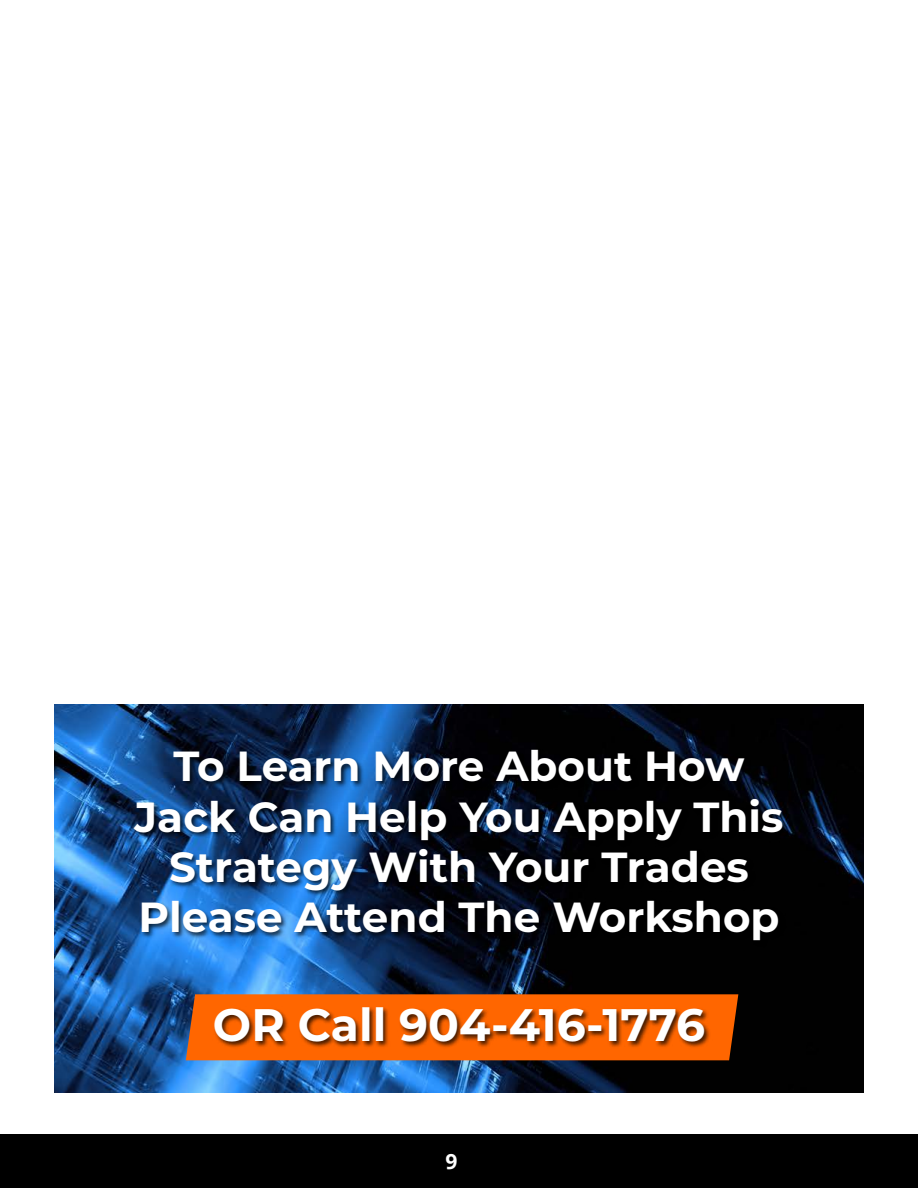
<style>
.page{position:relative;width:918px;height:1188px;background:#fff}
.page>*{position:absolute;margin:0;border:0;box-sizing:border-box;transform-origin:0 0}
.t1{font:700 45.45px "Montserrat";color:#fff}
.t2{font:700 42px/50.1px "Montserrat";color:#fff;text-align:center}
.t3{font:700 21px "Open Sans";color:#fff}
</style>
<div class="page">
<div style="left:0;top:1134px;width:918px;height:54px;background:#000"></div>
<img style="left:54px;top:704px;width:810px;height:389px">
<img style="left:127px;top:742px;width:677px;height:257px">
<svg style="left:186px;top:994px;width:552px;height:5px;background:#eb6107"></svg>
<img style="left:91px;top:999px;width:741px;height:87px">
<p class="t2" style="left:135px;top:739px;width:651px">To Learn More About How<br>Jack Can Help You Apply This<br>Strategy With Your Trades<br>Please Attend The Workshop</p>
<p class="t1" style="left:213px;top:992px;width:494px">OR Call 904-416-1776</p>
<p class="t3" style="left:446px;top:1146px;width:13px">9</p>
</div>
